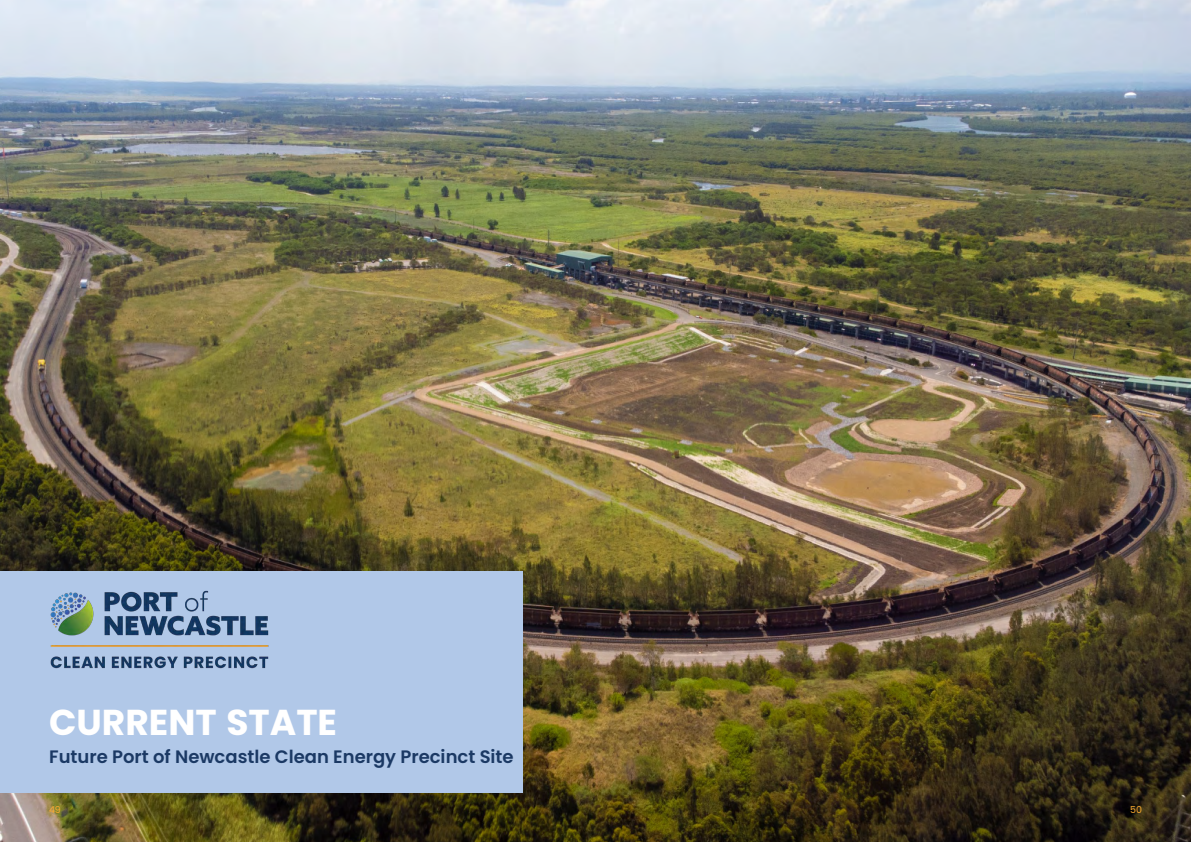
<style>
.page{position:relative;width:1191px;height:842px;background:#fff}
.page>*{position:absolute;margin:0;border:0;box-sizing:border-box;transform-origin:0 0}
.t1{font:700 36px "Poppins";color:#fff}
.t2{font:600 18px "Poppins";color:#1b3964}
.t3{font:9.5px "Poppins";color:#fbaa2f}
</style>
<div class="page">
<img style="left:0;top:0;width:1191px;height:842px">
<div style="left:0;top:572px;width:522px;height:221px;background:#b1c8e8"></div>
<img style="left:50px;top:590px;width:219px;height:79px">
<h1 class="t1" style="left:49px;top:701px;width:289px">CURRENT STATE</h1>
<p class="t2" style="left:49px;top:746px;width:466px">Future Port of Newcastle Clean Energy Precinct Site</p>
<p class="t3" style="left:49px;top:804px;width:13px">49</p>
<p class="t3" style="left:1130px;top:804px;width:13px">50</p>
</div>
